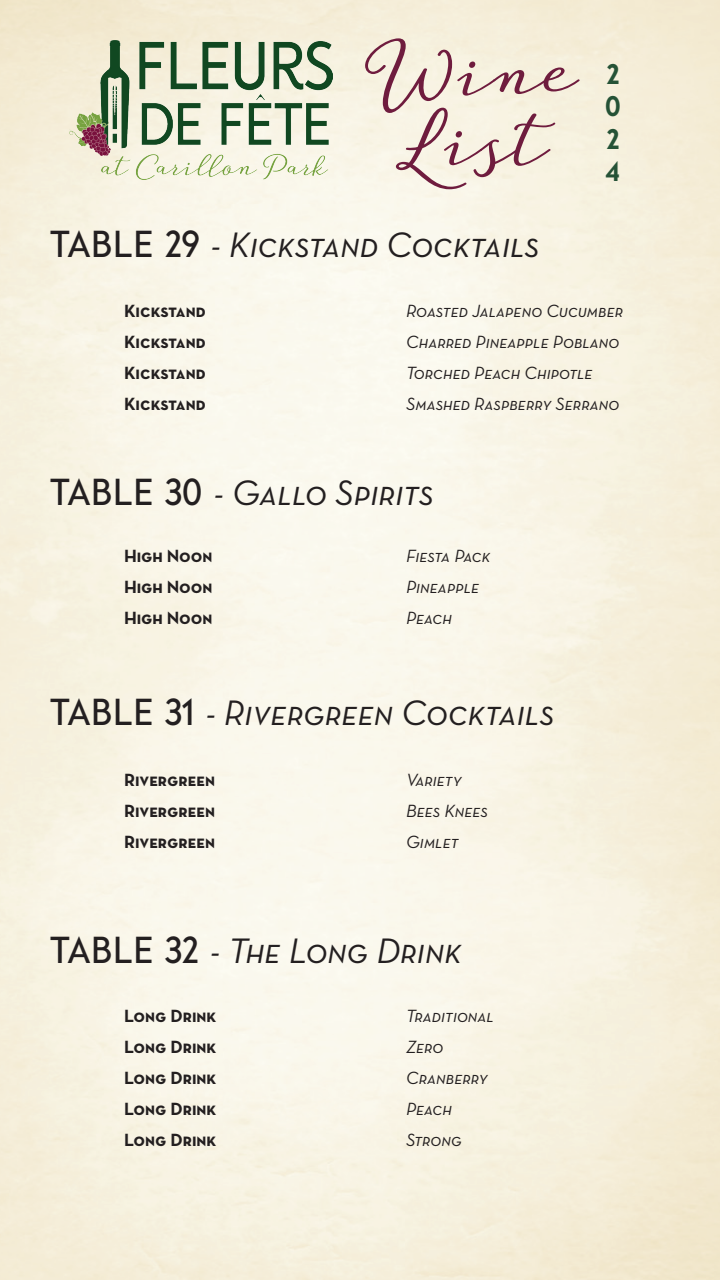
<style>
.page{position:relative;width:720px;height:1280px;background:#fff}
.page>*{position:absolute;margin:0;border:0;box-sizing:border-box;transform-origin:0 0}
.t1{font:700 58px/69.6px "Guess";color:#6f1c3e;text-align:center}
.t2{font:36px "Neutra Text Book SC Italic Alt";color:#231f20}
.t3{font:900 27px/32.4px "Guess Sans";color:#255236;text-align:justify}
.t4{font:18px/31px "Neutra Text Book SC Italic Alt";color:#231f20}
.t5{font:18px/31px "Neutra Text Bold SC Alt";color:#231f20;text-align:justify}
.s1{font-family:"Guess Sans";font-weight:600}
</style>
<div class="page">
<img style="left:0;top:0;width:720px;height:1280px">
<img style="left:70px;top:40px;width:262px;height:140px">
<h1 class="t1" style="left:364px;top:32px;width:211px">Wine<br>List</h1>
<h2 class="t2" style="left:50px;top:223px;width:491px"><span class="s1">TABLE 29</span> - Kickstand Cocktails</h2>
<h3 class="t3" style="left:605px;top:58px;width:18px">2<br>0<br>2<br>4</h3>
<p class="t5" style="left:124px;top:295px;width:83px">Kickstand Kickstand Kickstand Kickstand</p>
<p class="t4" style="left:406px;top:295px;width:219px">Roasted Jalapeno Cucumber<br>Charred Pineapple Poblano<br>Torched Peach Chipotle<br>Smashed Raspberry Serrano</p>
<h2 class="t2" style="left:50px;top:471px;width:386px"><span class="s1">TABLE 30</span> - Gallo Spirits</h2>
<p class="t5" style="left:124px;top:540px;width:90px">High Noon High Noon High Noon</p>
<p class="t4" style="left:406px;top:540px;width:86px">Fiesta Pack<br>Pineapple<br>Peach</p>
<h2 class="t2" style="left:50px;top:691px;width:506px"><span class="s1">TABLE 31</span> - Rivergreen Cocktails</h2>
<p class="t5" style="left:124px;top:764px;width:93px">Rivergreen Rivergreen Rivergreen</p>
<p class="t4" style="left:406px;top:764px;width:84px">Variety<br>Bees Knees<br>Gimlet</p>
<h2 class="t2" style="left:50px;top:929px;width:413px"><span class="s1">TABLE 32</span> - The Long Drink</h2>
<p class="t5" style="left:124px;top:1000px;width:94px">Long Drink Long Drink Long Drink Long Drink Long Drink</p>
<p class="t4" style="left:406px;top:1000px;width:90px">Traditional<br>Zero<br>Cranberry<br>Peach<br>Strong</p>
</div>
